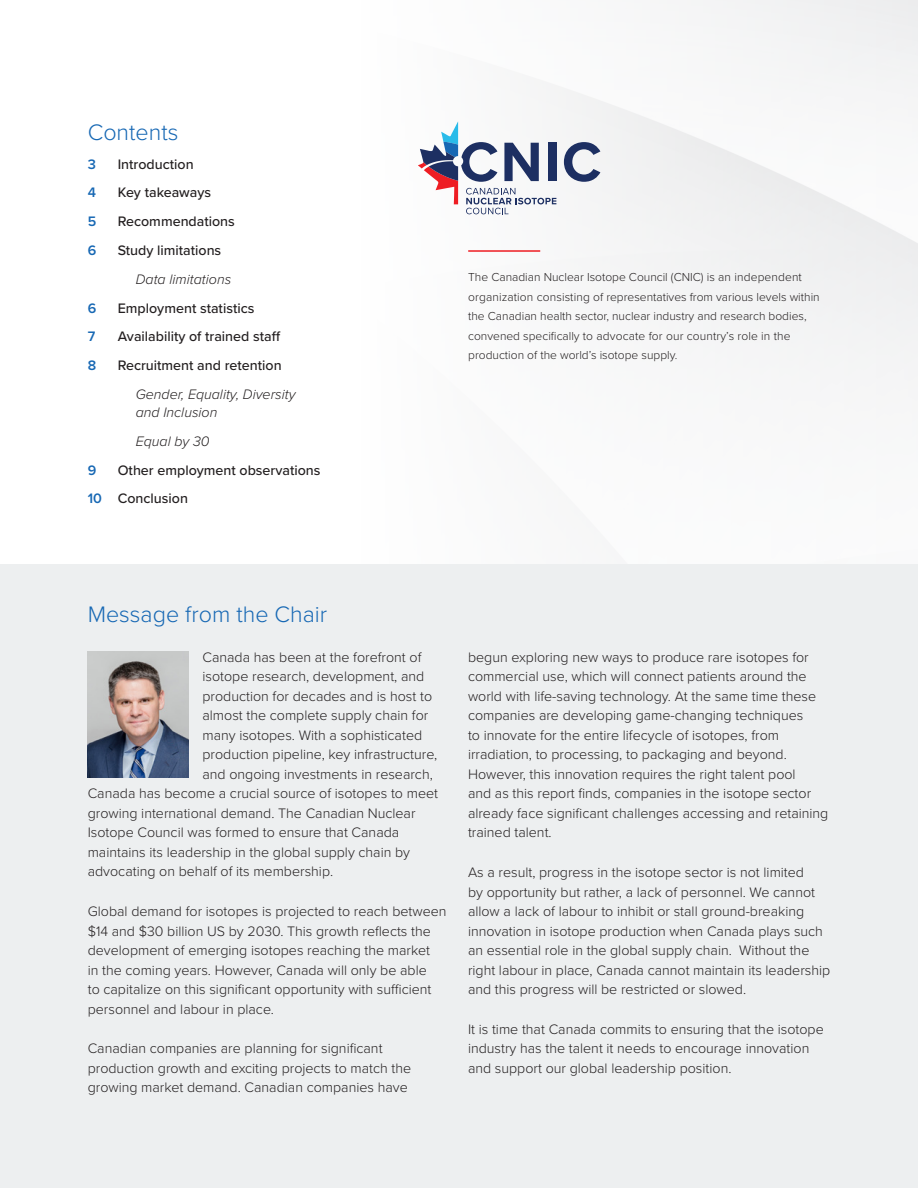
<style>
.page{position:relative;width:918px;height:1188px;background:#fff}
.page>*{position:absolute;margin:0;border:0;box-sizing:border-box;transform-origin:0 0}
.t1{font:300 23.25px "Proxima Nova";color:#1768b4}
.BODY{font:300 14.25px/19.5px "Proxima Nova";color:#231f20}
.t2{font:500 14.25px "Proxima Nova";color:#231f20}
.t3{font:italic 300 14.25px/18px "Proxima Nova";color:#231f20}
.t4{font:600 14.25px "Proxima Nova";color:#1768b4}
.BODY-2{font:300 12px/19.5px "Proxima Nova";color:#231f20}
.s1{font-weight:600;color:#1768b4}
</style>
<div class="page">
<div style="left:351px;top:0;width:567px;height:1188px;background:#f8f9f9"></div>
<div style="left:0;top:565px;width:918px;height:623px;background:#edeff0"></div>
<svg style="left:564px;top:142px;width:36px;height:40px"></svg>
<svg style="left:418px;top:122px;width:138px;height:92px"></svg>
<hr style="left:468px;top:250px;width:72px;height:2px;background:#ee1d23">
<img style="left:88px;top:651px;width:101px;height:127px">
<h2 class="t1" style="left:88px;top:115px;width:92px">Contents</h2>
<p class="t4" style="left:88px;top:153px;width:10px">3</p>
<p class="t2" style="left:118px;top:153px;width:77px">Introduction</p>
<p class="t4" style="left:88px;top:182px;width:10px">4</p>
<p class="t2" style="left:118px;top:182px;width:95px">Key takeaways</p>
<p class="t4" style="left:88px;top:211px;width:10px">5</p>
<p class="t2" style="left:118px;top:211px;width:119px">Recommendations</p>
<p class="t4" style="left:88px;top:240px;width:10px">6</p>
<p class="t2" style="left:118px;top:240px;width:105px">Study limitations</p>
<p class="t3" style="left:136px;top:269px;width:97px">Data limitations</p>
<p class="t4" style="left:88px;top:297px;width:10px">6</p>
<p class="t2" style="left:118px;top:297px;width:138px">Employment statistics</p>
<p class="t4" style="left:88px;top:326px;width:9px">7</p>
<p class="t2" style="left:118px;top:326px;width:164px">Availability of trained staff</p>
<p class="t4" style="left:88px;top:355px;width:10px">8</p>
<p class="t2" style="left:118px;top:355px;width:165px">Recruitment and retention</p>
<p class="t3" style="left:136px;top:385px;width:161px">Gender, Equality, Diversity and Inclusion</p>
<p class="t3" style="left:136px;top:431px;width:75px">Equal by 30</p>
<p class="t4" style="left:88px;top:459px;width:10px">9</p>
<p class="t2" style="left:118px;top:459px;width:204px">Other employment observations</p>
<p class="t2" style="left:88px;top:488px;width:102px"><span class="s1">10</span> Conclusion</p>
<p class="BODY-2" style="left:468px;top:267px;width:353px">The Canadian Nuclear Isotope Council (CNIC) is an independent organization consisting of representatives from various levels within the Canadian health sector, nuclear industry and research bodies, convened specifically to advocate for our country’s role in the production of the world’s isotope supply.</p>
<h2 class="t1" style="left:88px;top:597px;width:241px">Message from the Chair</h2>
<p class="BODY" style="left:202px;top:647px;width:220px">Canada has been at the forefront of</p>
<p class="BODY" style="left:202px;top:666px;width:223px">isotope research, development, and</p>
<p class="BODY" style="left:202px;top:686px;width:231px">production for decades and is host to</p>
<p class="BODY" style="left:202px;top:705px;width:227px">almost the complete supply chain for</p>
<p class="BODY" style="left:202px;top:725px;width:221px">many isotopes. With a sophisticated</p>
<p class="BODY" style="left:202px;top:744px;width:236px">production pipeline, key infrastructure,</p>
<p class="BODY" style="left:202px;top:764px;width:232px">and ongoing investments in research,</p>
<p class="BODY" style="left:88px;top:783px;width:352px">Canada has become a crucial source of isotopes to meet</p>
<p class="BODY" style="left:88px;top:803px;width:329px">growing international demand. The Canadian Nuclear</p>
<p class="BODY" style="left:88px;top:822px;width:313px">Isotope Council was formed to ensure that Canada</p>
<p class="BODY" style="left:88px;top:842px;width:324px">maintains its leadership in the global supply chain by</p>
<p class="BODY" style="left:88px;top:861px;width:247px">advocating on behalf of its membership.</p>
<p class="BODY" style="left:88px;top:901px;width:360px">Global demand for isotopes is projected to reach between $14 and $30 billion US by 2030. This growth reflects the development of emerging isotopes reaching the market<br>in the coming years. However, Canada will only be able<br>to capitalize on this significant opportunity with sufficient personnel and labour in place.</p>
<p class="BODY" style="left:88px;top:1038px;width:325px">Canadian companies are planning for significant production growth and exciting projects to match the growing market demand. Canadian companies have</p>
<p class="BODY" style="left:468px;top:647px;width:362px">begun exploring new ways to produce rare isotopes for commercial use, which will connect patients around the world with life-saving technology. At the same time these companies are developing game-changing techniques<br>to innovate for the entire lifecycle of isotopes, from irradiation, to processing, to packaging and beyond.<br>However, this innovation requires the right talent pool<br>and as this report finds, companies in the isotope sector already face significant challenges accessing and retaining trained talent.</p>
<p class="BODY" style="left:468px;top:862px;width:364px">As a result, progress in the isotope sector is not limited<br>by opportunity but rather, a lack of personnel. We cannot allow a lack of labour to inhibit or stall ground-breaking innovation in isotope production when Canada plays such an essential role in the global supply chain. Without the right labour in place, Canada cannot maintain its leadership and this progress will be restricted or slowed.</p>
<p class="BODY" style="left:468px;top:1019px;width:357px">It is time that Canada commits to ensuring that the isotope industry has the talent it needs to encourage innovation and support our global leadership position.</p>
</div>
